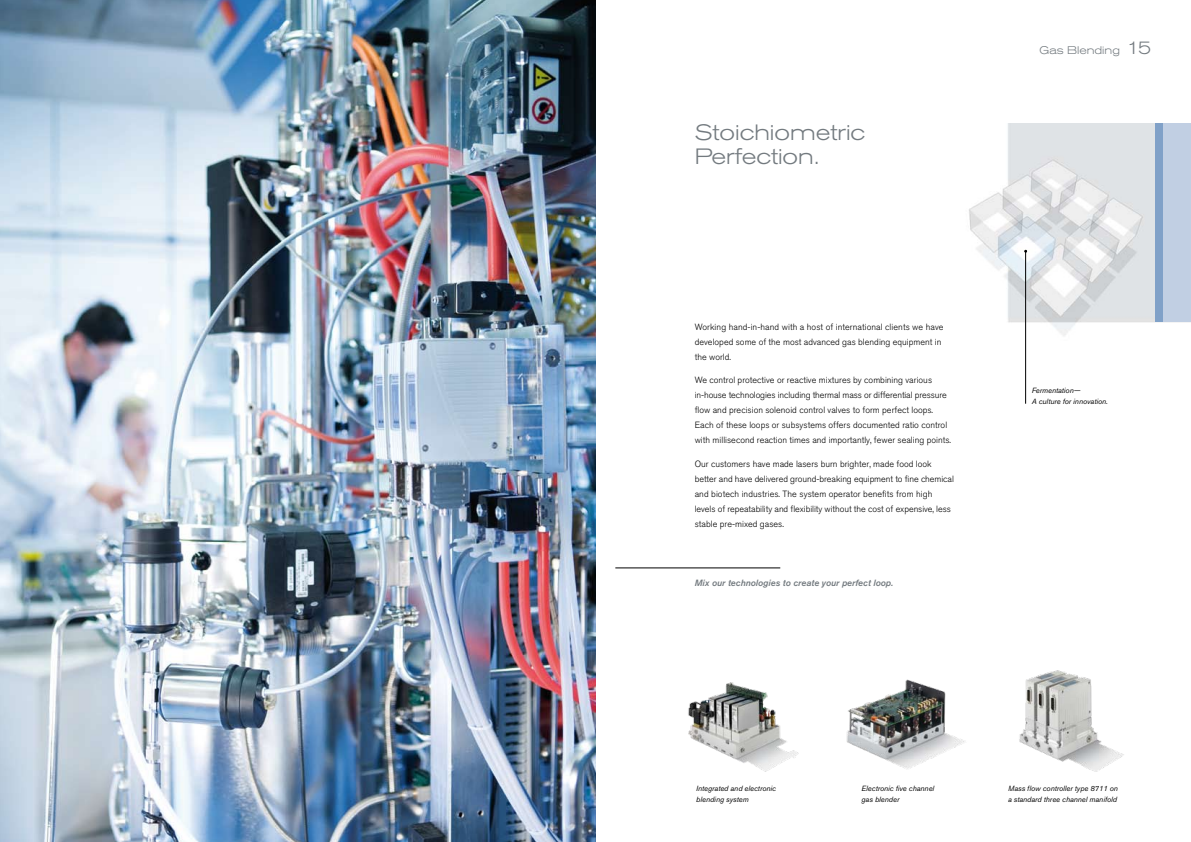
<style>
.page{position:relative;width:1191px;height:842px;background:#fff}
.page>*{position:absolute;margin:0;border:0;box-sizing:border-box;transform-origin:0 0}
.t1{font:300 expanded 22px/24px "Akzidenz Grotesk BQ";color:#737a7f}
.t2{font:300 expanded 11px "Akzidenz Grotesk BQ";color:#737a7f}
.t3{font:300 9px/15px "Akzidenz Grotesk BQ";letter-spacing:.005em;color:#000}
.t4{font:italic 9px "Akzidenz Grotesk BQ Med";letter-spacing:.005em;color:#737a7f}
.t5{font:italic 7.5px/10.5px "Akzidenz Grotesk BQ";color:#000}
.s1{font-size:18px}
</style>
<div class="page">
<img style="left:969px;top:123px;width:222px;height:221px">
<div style="left:1162px;top:123px;width:29px;height:199px;background:#c1cfe3"></div>
<div style="left:1155px;top:123px;width:7px;height:199px;background:#80a1c8"></div>
<hr style="left:1025px;top:251px;width:1px;height:153px;background:#000">
<hr style="left:615px;top:568px;width:165px;height:1px;background:#000">
<img style="left:0;top:0;width:595px;height:842px">
<img style="left:688px;top:682px;width:111px;height:90px">
<img style="left:1019px;top:670px;width:105px;height:102px">
<img style="left:846px;top:679px;width:119px;height:90px">
<h1 class="t1" style="left:694px;top:121px;width:172px">Stoichiometric<br>Perfection.</h1>
<p class="t3" style="left:694px;top:319px;width:250px">Working hand-in-hand with a host of international clients we have developed some of the most advanced gas blending equipment in the world.</p>
<p class="t3" style="left:694px;top:373px;width:258px">We control protective or reactive mixtures by combining various in-house technologies including thermal mass or differential pressure flow and precision solenoid control valves to form perfect loops.<br>Each of these loops or subsystems offers documented ratio control with millisecond reaction times and importantly, fewer sealing points.</p>
<p class="t3" style="left:694px;top:456px;width:261px">Our customers have made lasers burn brighter, made food look better and have delivered ground-breaking equipment to fine chemical and biotech industries. The system operator benefits from high levels of repeatability and flexibility without the cost of expensive, less stable pre-mixed gases.</p>
<p class="t4" style="left:694px;top:577px;width:200px">Mix our technologies to create your perfect loop.</p>
<p class="t2" style="left:1039px;top:43px;width:113px">Gas Blending <span class="s1">15</span></p>
<p class="t5" style="left:1031px;top:385px;width:78px">Fermentation—<br>A culture for innovation.</p>
<p class="t5" style="left:696px;top:783px;width:81px">Integrated and electronic blending system</p>
<p class="t5" style="left:861px;top:783px;width:74px">Electronic five channel gas blender</p>
<p class="t5" style="left:1008px;top:783px;width:111px">Mass flow controller type 8711 on a standard three channel manifold</p>
</div>
